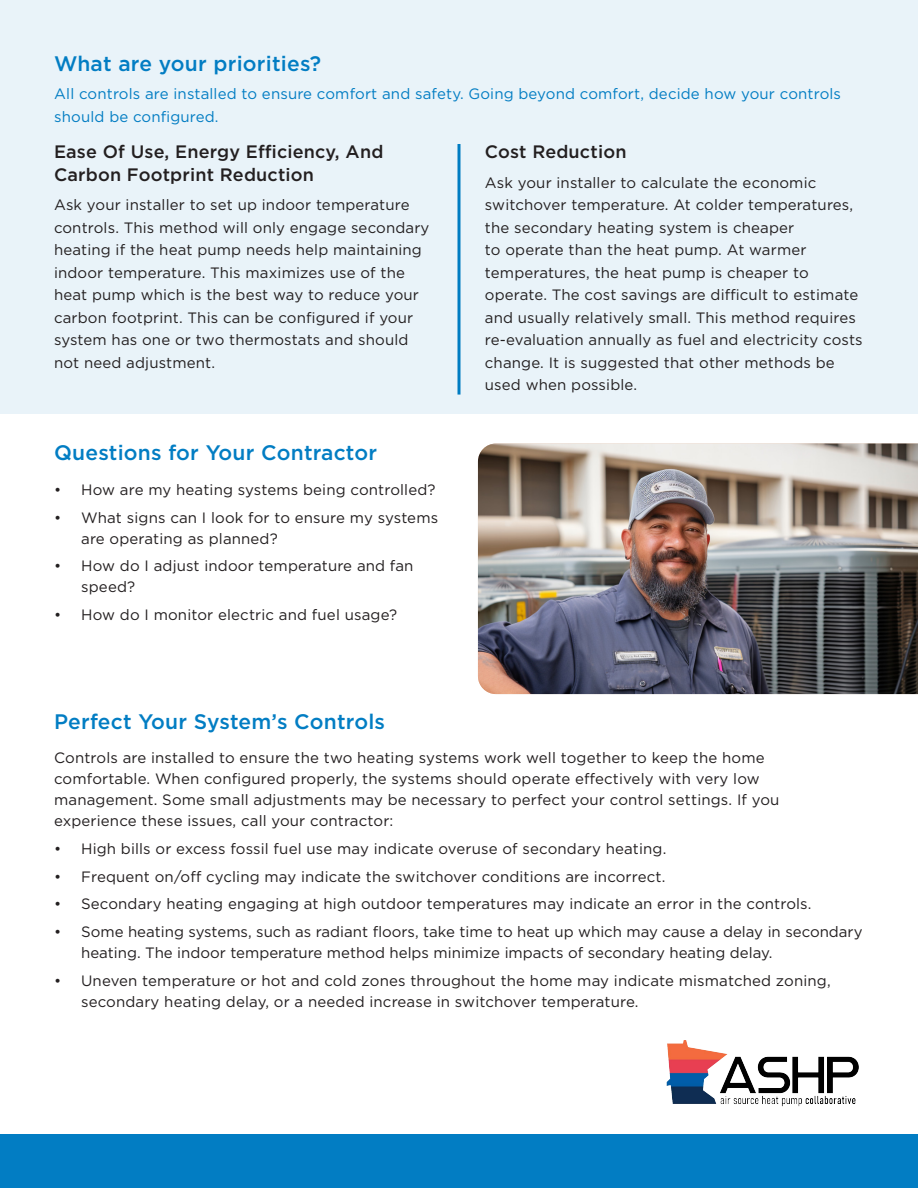
<style>
.page{position:relative;width:918px;height:1188px;background:#fff}
.page>*{position:absolute;margin:0;border:0;box-sizing:border-box;transform-origin:0 0}
.t1{font:500 21px "Gotham";letter-spacing:.01em;color:#027dc3}
.t2{font:500 18px/22.5px "Gotham";letter-spacing:.01em;color:#231f20}
.t3{font:15px/22.5px "Gotham";letter-spacing:.01em;color:#231f20}
.t4{font:15px/22.5px "Gotham";letter-spacing:.01em;color:#027dc3}
</style>
<div class="page">
<div style="left:0;top:0;width:918px;height:414px;background:#e9f3f9"></div>
<div style="left:0;top:1134px;width:918px;height:54px;background:#027dc3"></div>
<hr style="left:458px;top:144px;width:2px;height:251px;background:#007cc2">
<img style="left:478px;top:444px;width:440px;height:250px">
<img style="left:666px;top:1040px;width:193px;height:67px">
<p class="t1" style="left:54px;top:50px;width:269px">What are your priorities?</p>
<p class="t4" style="left:54px;top:82px;width:788px">All controls are installed to ensure comfort and safety. Going beyond comfort, decide how your controls should be configured.</p>
<p class="t2" style="left:54px;top:141px;width:331px">Ease Of Use, Energy Efficiency, And<br>Carbon Footprint Reduction</p>
<p class="t3" style="left:54px;top:193px;width:377px">Ask your installer to set up indoor temperature controls. This method will only engage secondary heating if the heat pump needs help maintaining indoor temperature. This maximizes use of the heat pump which is the best way to reduce your carbon footprint. This can be configured if your system has one or two thermostats and should not need adjustment.</p>
<p class="t1" style="left:54px;top:439px;width:324px">Questions for Your Contractor</p>
<p class="t3" style="left:54px;top:478px;width:383px">• How are my heating systems being controlled?</p>
<p class="t3" style="left:81px;top:506px;width:359px;line-height:21px;text-indent:-27px">• What signs can I look for to ensure my systems are operating as planned?</p>
<p class="t3" style="left:81px;top:555px;width:334px;line-height:21px;text-indent:-27px">• How do I adjust indoor temperature and fan speed?</p>
<p class="t3" style="left:54px;top:603px;width:344px">• How do I monitor electric and fuel usage?</p>
<p class="t2" style="left:485px;top:141px;width:143px">Cost Reduction</p>
<p class="t3" style="left:485px;top:171px;width:379px">Ask your installer to calculate the economic switchover temperature. At colder temperatures, the secondary heating system is cheaper<br>to operate than the heat pump. At warmer temperatures, the heat pump is cheaper to operate. The cost savings are difficult to estimate and usually relatively small. This method requires re-evaluation annually as fuel and electricity costs change. It is suggested that other methods be used when possible.</p>
<p class="t1" style="left:54px;top:708px;width:332px">Perfect Your System’s Controls</p>
<p class="t3" style="left:54px;top:747px;width:727px;line-height:21px">Controls are installed to ensure the two heating systems work well together to keep the home comfortable. When configured properly, the systems should operate effectively with very low management. Some small adjustments may be necessary to perfect your control settings. If you experience these issues, call your contractor:</p>
<p class="t3" style="left:54px;top:837px;width:614px">• High bills or excess fossil fuel use may indicate overuse of secondary heating.</p>
<p class="t3" style="left:54px;top:865px;width:613px">• Frequent on/off cycling may indicate the switchover conditions are incorrect.</p>
<p class="t3" style="left:54px;top:893px;width:759px">• Secondary heating engaging at high outdoor temperatures may indicate an error in the controls.</p>
<p class="t3" style="left:81px;top:921px;width:783px;line-height:21px;text-indent:-27px">• Some heating systems, such as radiant floors, take time to heat up which may cause a delay in secondary heating. The indoor temperature method helps minimize impacts of secondary heating delay.</p>
<p class="t3" style="left:81px;top:970px;width:751px;line-height:21px;text-indent:-27px">• Uneven temperature or hot and cold zones throughout the home may indicate mismatched zoning, secondary heating delay, or a needed increase in switchover temperature.</p>
</div>
